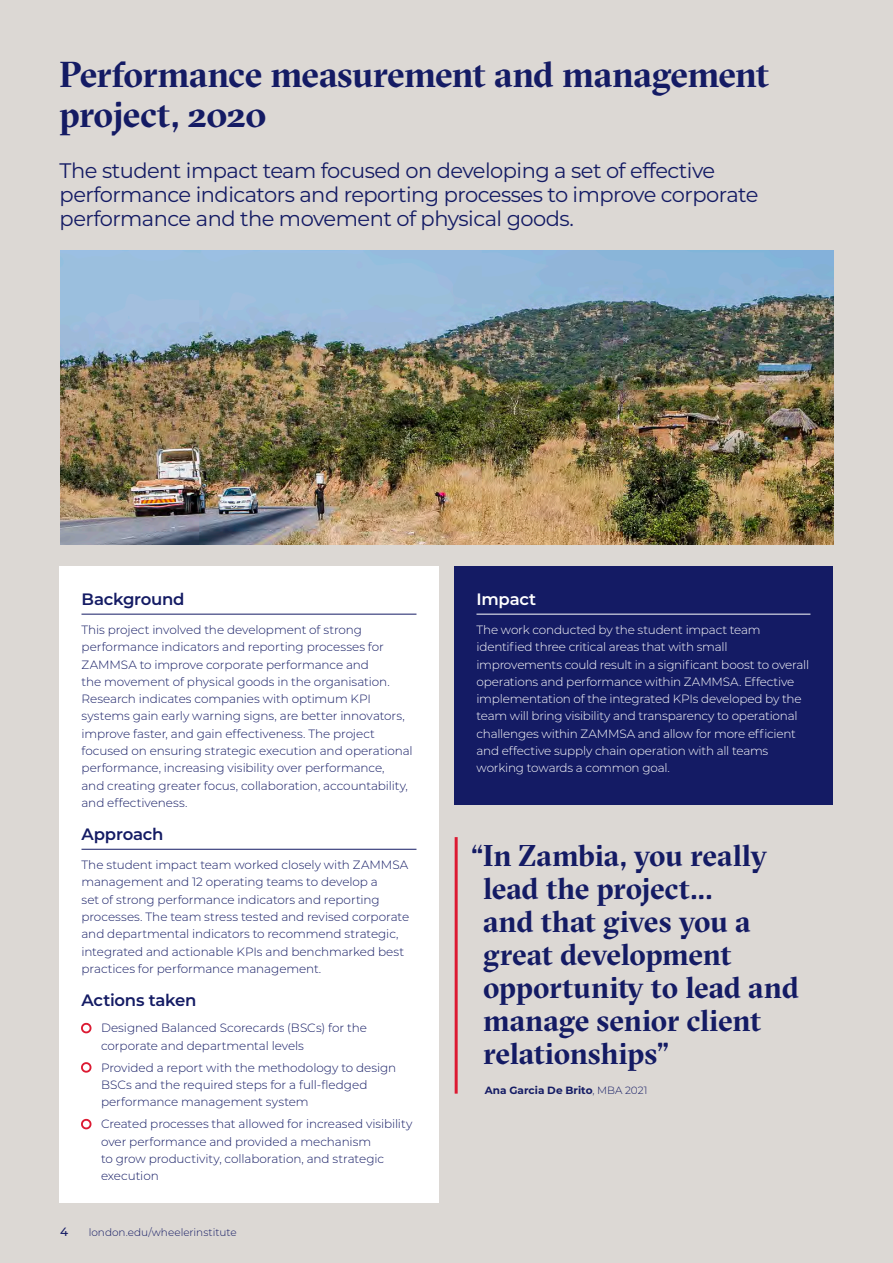
<style>
.page{position:relative;width:893px;height:1263px;background:#dcd8d4}
.page>*{position:absolute;margin:0;border:0;box-sizing:border-box;transform-origin:0 0}
.H1a{font:700 36px/39.6px "GT Sectra Fine";letter-spacing:-.02em;color:#141b64}
.Quote_feature{font:700 30px/33px "GT Sectra Fine";letter-spacing:-.01em;color:#141b64}
.Standfirst{font:21px/24.2px "Montserrat";letter-spacing:-.025em;color:#141b64}
.H3_rule{font:600 16.5px "Montserrat";letter-spacing:-.015em;color:#141b64}
.Body_brochure{font:600 16.5px "Montserrat";letter-spacing:-.015em;color:#141b64}
.H3_rule-2{font:600 16.5px "Montserrat";letter-spacing:-.015em;color:#fff}
.Body_brochure-2{font:300 12px/17.2px "Montserrat";letter-spacing:-.005em;color:#141b64}
.Body_brochure-3{font:300 12px/17.2px "Montserrat";letter-spacing:-.015em;color:#fff}
.t1{font:500 12px "Montserrat";color:#141b64}
.t2{font:300 10.5px "Montserrat";color:#141b64}
.Quote_Source{font:700 10.5px "Montserrat";letter-spacing:.005em;color:#141b64}
.s1{color:#dc1a32}
.s2{font-weight:300}
</style>
<div class="page">
<div style="left:454px;top:566px;width:379px;height:239px;background:#141b64"></div>
<hr style="left:476px;top:614px;width:334px;height:1px;background:#fff">
<img style="left:60px;top:251px;width:774px;height:294px">
<div style="left:59px;top:566px;width:380px;height:637px;background:#fff"></div>
<hr style="left:82px;top:614px;width:334px;height:1px;background:#141b64">
<hr style="left:82px;top:849px;width:334px;height:1px;background:#141b64">
<hr style="left:455px;top:837px;width:3px;height:257px;background:#dc1a32">
<p class="H1a" style="left:60px;top:55px;width:711px">Performance measurement and management project, 2020</p>
<p class="Standfirst" style="left:60px;top:157px;width:700px">The student impact team focused on developing a set of effective performance indicators and reporting processes to improve corporate performance and the movement of physical goods.</p>
<p class="H3_rule" style="left:82px;top:587px;width:105px">Background</p>
<p class="Body_brochure-2" style="left:82px;top:621px;width:333px">This project involved the development of strong performance indicators and reporting processes for ZAMMSA to improve corporate performance and<br>the movement of physical goods in the organisation.<br>Research indicates companies with optimum KPI systems gain early warning signs, are better innovators, improve faster, and gain effectiveness. The project focused on ensuring strategic execution and operational performance, increasing visibility over performance,<br>and creating greater focus, collaboration, accountability, and effectiveness.</p>
<p class="H3_rule" style="left:82px;top:822px;width:84px">Approach</p>
<p class="Body_brochure-2" style="left:82px;top:856px;width:329px">The student impact team worked closely with ZAMMSA management and 12 operating teams to develop a<br>set of strong performance indicators and reporting processes. The team stress tested and revised corporate and departmental indicators to recommend strategic, integrated and actionable KPIs and benchmarked best practices for performance management.</p>
<p class="Body_brochure" style="left:82px;top:988px;width:117px">Actions taken</p>
<p class="Body_brochure-2" style="left:101px;top:1019px;width:267px;text-indent:-20px"><span class="s1">●</span> Designed Balanced Scorecards (BSCs) for the corporate and departmental levels</p>
<p class="Body_brochure-2" style="left:101px;top:1058px;width:297px;text-indent:-20px"><span class="s1">●</span> Provided a report with the methodology to design<br>BSCs and the required steps for a full-fledged performance management system</p>
<p class="Body_brochure-2" style="left:101px;top:1115px;width:313px;text-indent:-20px"><span class="s1">●</span> Created processes that allowed for increased visibility over performance and provided a mechanism<br>to grow productivity, collaboration, and strategic execution</p>
<p class="t1" style="left:60px;top:1223px;width:10px">4</p>
<p class="t2" style="left:89px;top:1225px;width:149px">london.edu/wheelerinstitute</p>
<p class="H3_rule-2" style="left:476px;top:587px;width:61px">Impact</p>
<p class="Body_brochure-3" style="left:476px;top:621px;width:334px">The work conducted by the student impact team identified three critical areas that with small improvements could result in a significant boost to overall operations and performance within ZAMMSA. Effective implementation of the integrated KPIs developed by the team will bring visibility and transparency to operational challenges within ZAMMSA and allow for more efficient and effective supply chain operation with all teams working towards a common goal.</p>
<p class="Quote_feature" style="left:483px;top:839px;width:317px;text-indent:-12px">“In Zambia, you really lead the project...<br>and that gives you a great development opportunity to lead and manage senior client relationships”</p>
<p class="Quote_Source" style="left:485px;top:1082px;width:164px">Ana Garcia De Brito<span class="s2">, MBA 2021</span></p>
</div>
